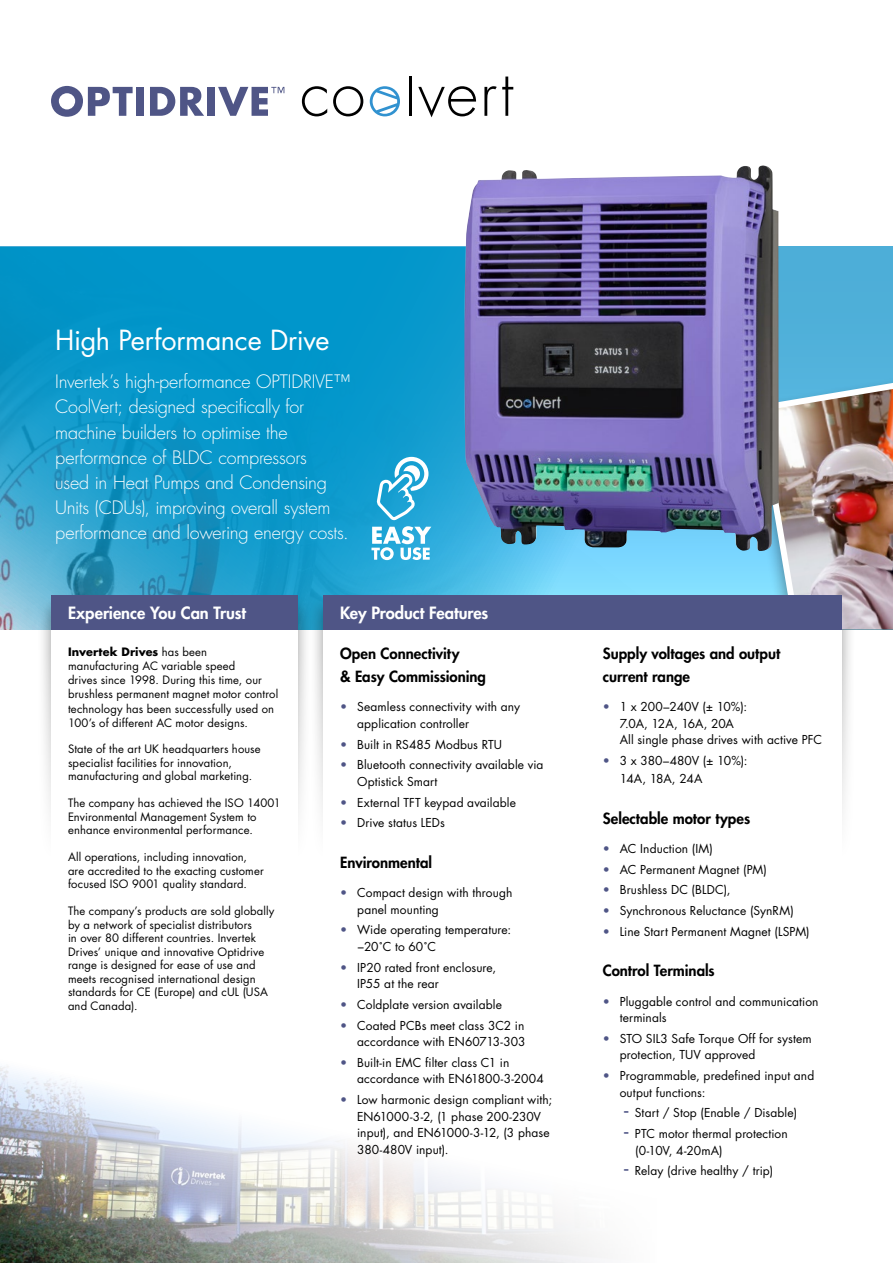
<style>
.page{position:relative;width:893px;height:1263px;background:#fff}
.page>*{position:absolute;margin:0;border:0;box-sizing:border-box;transform-origin:0 0}
.BODY{font:27px "Futura Std";letter-spacing:-.01em;color:#fff}
.Intro_Text{font:300 18px/25.2px "Futura Std";letter-spacing:-.01em;color:#fff}
.t1{font:800 16.5px "Futura Std";letter-spacing:-.005em;color:#fff}
.Paragraph_Style_2{font:800 15px/23.4px "Futura Std";color:#000}
.Bullet{font:12px/16.5px "Futura Std";letter-spacing:.01em;color:#000}
.Bullet-2{font:12px/18px "Futura Std";letter-spacing:-.01em;color:#000}
.BODY-2{font:11.25px/13.5px "Futura Std";letter-spacing:.01em;color:#000}
.s1{font-weight:700}
.s2{color:#4f5586}
.s3{font-size:21px;color:#4f5586}
</style>
<div class="page">
<img style="left:0;top:247px;width:893px;height:382px">
<div style="left:309px;top:594px;width:547px;height:292px;background:#000;opacity:.4"></div>
<div style="left:323px;top:595px;width:519px;height:264px;background:#fff"></div>
<div style="left:37px;top:594px;width:275px;height:292px;background:#000;opacity:.4"></div>
<div style="left:51px;top:595px;width:247px;height:264px;background:#fff"></div>
<img style="left:753px;top:332px;width:140px;height:297px">
<img style="left:0;top:1066px;width:605px;height:197px">
<img style="left:464px;top:165px;width:299px;height:386px">
<svg style="left:218px;top:87px;width:66px;height:29px"></svg>
<div style="left:207px;top:87px;width:8px;height:29px;background:#4f5586"></div>
<svg style="left:150px;top:87px;width:54px;height:29px"></svg>
<div style="left:136px;top:87px;width:8px;height:29px;background:#4f5586"></div>
<svg style="left:51px;top:86px;width:82px;height:31px"></svg>
<svg style="left:302px;top:86px;width:25px;height:30px"></svg>
<svg style="left:333px;top:86px;width:30px;height:30px"></svg>
<hr style="left:409px;top:77px;width:2px;height:39px;background:#000">
<svg style="left:418px;top:86px;width:58px;height:31px"></svg>
<svg style="left:484px;top:77px;width:29px;height:39px"></svg>
<svg style="left:370px;top:86px;width:30px;height:30px"></svg>
<svg style="left:371px;top:457px;width:60px;height:103px"></svg>
<div style="left:323px;top:595px;width:519px;height:34px;background:#4f5586"></div>
<div style="left:51px;top:595px;width:247px;height:34px;background:#4f5586"></div>
<p class="BODY" style="left:55px;top:323px;width:276px">High Performance Drive</p>
<p class="Intro_Text" style="left:55px;top:370px;width:297px">Invertek’s high-performance OPTIDRIVE™ CoolVert; designed specifically for machine builders to optimise the performance of BLDC compressors<br>used in Heat Pumps and Condensing Units (CDUs), improving overall system performance and lowering energy costs.</p>
<h2 class="t1" style="left:68px;top:603px;width:179px">Experience You Can Trust</h2>
<p class="BODY-2" style="left:68px;top:644px;width:212px;line-height:14.2px"><span class="s1">Invertek Drives</span> has been manufacturing AC variable speed<br>drives since 1998. During this time, our brushless permanent magnet motor control technology has been successfully used on 100’s of different AC motor designs.</p>
<p class="BODY-2" style="left:68px;top:742px;width:194px">State of the art UK headquarters house specialist facilities for innovation, manufacturing and global marketing.</p>
<p class="BODY-2" style="left:68px;top:796px;width:214px">The company has achieved the ISO 14001<br>Environmental Management System to enhance environmental performance.</p>
<p class="BODY-2" style="left:68px;top:850px;width:197px">All operations, including innovation, are accredited to the exacting customer focused ISO 9001 quality standard.</p>
<p class="BODY-2" style="left:68px;top:904px;width:208px">The company’s products are sold globally by a network of specialist distributors<br>in over 80 different countries. Invertek Drives’ unique and innovative Optidrive range is designed for ease of use and meets recognised international design standards for CE (Europe) and cUL (USA and Canada).</p>
<h2 class="t1" style="left:340px;top:603px;width:150px">Key Product Features</h2>
<p class="Paragraph_Style_2" style="left:340px;top:641px;width:147px">Open Connectivity<br>&amp; Easy Commissioning</p>
<p class="Bullet" style="left:357px;top:699px;width:164px;text-indent:-17px"><span class="s2">•</span> Seamless connectivity with any application controller</p>
<p class="Bullet" style="left:340px;top:736px;width:163px"><span class="s2">•</span> Built in RS485 Modbus RTU</p>
<p class="Bullet" style="left:357px;top:757px;width:188px;text-indent:-17px"><span class="s2">•</span> Bluetooth connectivity available via<br>Optistick Smart</p>
<p class="Bullet" style="left:340px;top:794px;width:177px"><span class="s2">•</span> External TFT keypad available</p>
<p class="Bullet" style="left:340px;top:815px;width:106px"><span class="s2">•</span> Drive status LEDs</p>
<p class="Paragraph_Style_2" style="left:340px;top:851px;width:94px">Environmental</p>
<p class="Bullet" style="left:357px;top:884px;width:157px;text-indent:-17px"><span class="s2">•</span> Compact design with through panel mounting</p>
<p class="Bullet" style="left:357px;top:922px;width:156px;text-indent:-17px"><span class="s2">•</span> Wide operating temperature: −20˚C to 60˚C</p>
<p class="Bullet" style="left:357px;top:959px;width:141px;text-indent:-17px"><span class="s2">•</span> IP20 rated front enclosure,<br>IP55 at the rear</p>
<p class="Bullet" style="left:340px;top:996px;width:163px"><span class="s2">•</span> Coldplate version available</p>
<p class="Bullet" style="left:340px;top:1017px;width:187px;text-align:right"><span class="s2">•</span> Coated PCBs meet class 3C2 in accordance with EN60713-303</p>
<p class="Bullet" style="left:357px;top:1054px;width:188px;text-indent:-17px"><span class="s2">•</span> Built-in EMC filter class C1 in accordance with EN61800-3-2004</p>
<p class="Bullet" style="left:357px;top:1091px;width:197px;text-indent:-17px"><span class="s2">•</span> Low harmonic design compliant with;<br>EN61000-3-2, (1 phase 200-230V input), and EN61000-3-12, (3 phase<br>380-480V input).</p>
<p class="Paragraph_Style_2" style="left:603px;top:641px;width:179px">Supply voltages and output current range</p>
<p class="Bullet" style="left:620px;top:699px;width:204px;text-indent:-17px"><span class="s2">•</span> 1 x 200–240V (± 10%):<br>7.0A, 12A, 16A, 20A<br>All single phase drives with active PFC</p>
<p class="Bullet-2" style="left:620px;top:752px;width:129px;text-indent:-17px"><span class="s2">•</span> 3 x 380–480V (± 10%):<br>14A, 18A, 24A</p>
<p class="Paragraph_Style_2" style="left:603px;top:806px;width:149px">Selectable motor types</p>
<p class="Bullet" style="left:603px;top:840px;width:112px"><span class="s2">•</span> AC Induction (IM)</p>
<p class="Bullet" style="left:603px;top:861px;width:166px"><span class="s2">•</span> AC Permanent Magnet (PM)</p>
<p class="Bullet" style="left:603px;top:882px;width:129px"><span class="s2">•</span> Brushless DC (BLDC),</p>
<p class="Bullet" style="left:603px;top:902px;width:193px"><span class="s2">•</span> Synchronous Reluctance (SynRM)</p>
<p class="Bullet" style="left:603px;top:923px;width:208px"><span class="s2">•</span> Line Start Permanent Magnet (LSPM)</p>
<p class="Paragraph_Style_2" style="left:603px;top:959px;width:113px">Control Terminals</p>
<p class="Bullet" style="left:620px;top:993px;width:200px;text-indent:-17px"><span class="s2">•</span> Pluggable control and communication terminals</p>
<p class="Bullet" style="left:620px;top:1030px;width:193px;text-indent:-17px"><span class="s2">•</span> STO SIL3 Safe Torque Off for system protection, TUV approved</p>
<p class="Bullet" style="left:620px;top:1067px;width:196px;text-indent:-17px"><span class="s2">•</span> Programmable, predefined input and output functions:</p>
<p class="Bullet" style="left:624px;top:1105px;width:175px"><span class="s3">-</span> Start / Stop (Enable / Disable)</p>
<p class="Bullet" style="left:635px;top:1125px;width:154px;text-indent:-11px"><span class="s3">-</span> PTC motor thermal protection (0-10V, 4-20mA)</p>
<p class="Bullet" style="left:624px;top:1163px;width:151px"><span class="s3">-</span> Relay (drive healthy / trip)</p>
</div>
